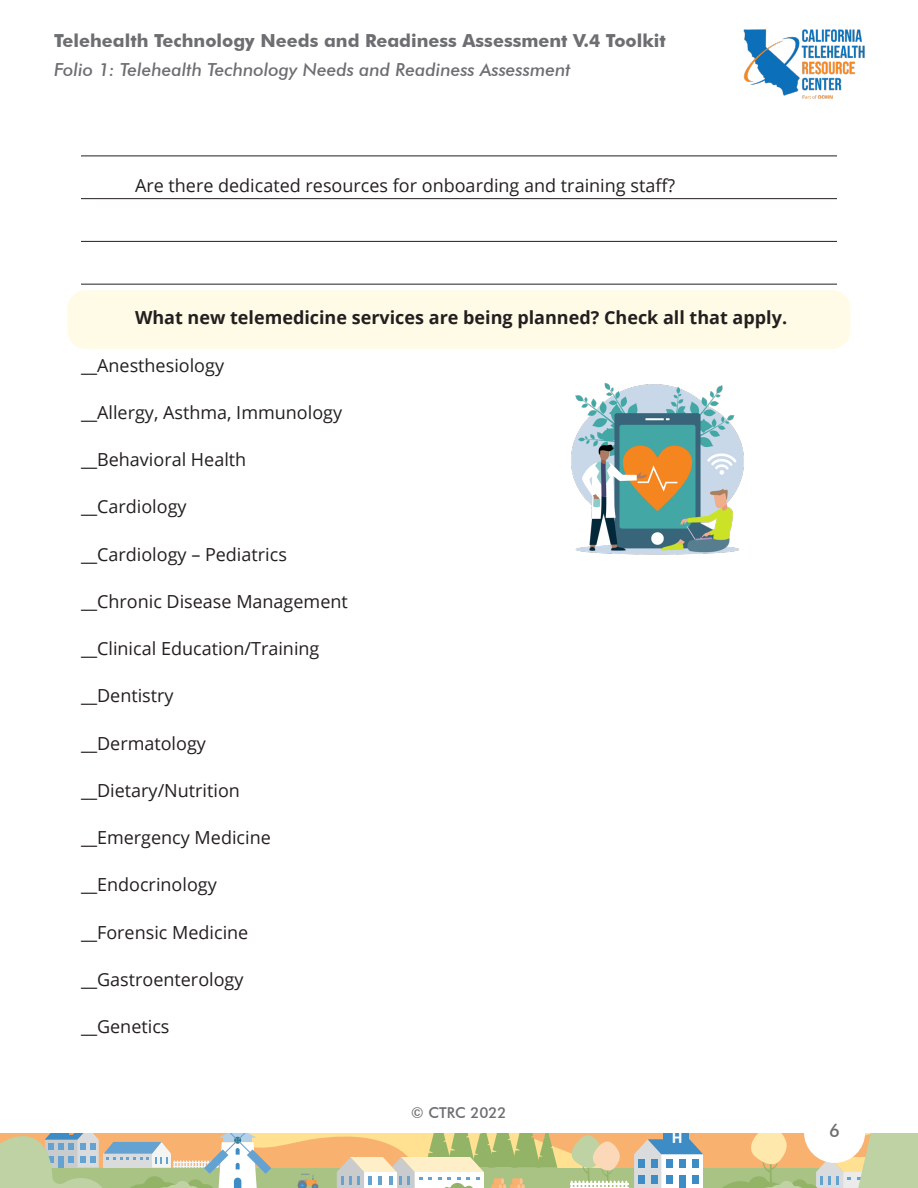
<style>
.page{position:relative;width:918px;height:1188px;background:#fff}
.page>*{position:absolute;margin:0;border:0;box-sizing:border-box;transform-origin:0 0}
.Fill_in_Activity_Lin{font:18px "Open Sans";color:#231f20}
.Fill_in_Activity{font:700 18px "Open Sans";color:#231f20}
.Header_Title{font:700 18px "Futura BT";color:#6d6e71}
.Footer_Title{font:italic 500 18px "Futura BT";color:#6d6e71}
.t1{font:500 18px "Futura BT";color:#6d6e71}
.t2{font:700 17.1px "Calibri";color:#fff}
.t3{font:500 15px "Futura BT";color:#6d6e71}
</style>
<div class="page">
<svg style="left:0;top:1133px;width:918px;height:55px"></svg>
<div style="left:664px;top:1133px;width:25px;height:19px;background:#3e8cc6"></div>
<img style="left:743px;top:29px;width:122px;height:70px">
<div style="left:804px;top:1102px;width:61px;height:61px;background:#fff;border-radius:50%"></div>
<hr style="left:81px;top:156px;width:756px;height:1px;background:#231f20">
<hr style="left:81px;top:198px;width:756px;height:1px;background:#231f20">
<hr style="left:81px;top:241px;width:756px;height:1px;background:#231f20">
<hr style="left:81px;top:284px;width:756px;height:1px;background:#231f20">
<div style="left:68px;top:290px;width:782px;height:59px;background:#fffbe6;border-radius:18px"></div>
<img style="left:571px;top:383px;width:173px;height:172px">
<p class="Header_Title" style="left:54px;top:29px;width:613px">Telehealth Technology Needs and Readiness Assessment V.4 Toolkit</p>
<p class="Footer_Title" style="left:54px;top:59px;width:518px">Folio 1: Telehealth Technology Needs and Readiness Assessment</p>
<p class="Fill_in_Activity_Lin" style="left:135px;top:173px;width:542px">Are there dedicated resources for onboarding and training staff?</p>
<p class="Fill_in_Activity" style="left:135px;top:305px;width:654px">What new telemedicine services are being planned? Check all that apply.</p>
<p class="Fill_in_Activity_Lin" style="left:81px;top:353px;width:145px">__Anesthesiology</p>
<p class="Fill_in_Activity_Lin" style="left:81px;top:400px;width:263px">__Allergy, Asthma, Immunology</p>
<p class="Fill_in_Activity_Lin" style="left:81px;top:447px;width:167px">__Behavioral Health</p>
<p class="Fill_in_Activity_Lin" style="left:81px;top:494px;width:107px">__Cardiology</p>
<p class="Fill_in_Activity_Lin" style="left:81px;top:542px;width:207px">__Cardiology – Pediatrics</p>
<p class="Fill_in_Activity_Lin" style="left:81px;top:589px;width:268px">__Chronic Disease Management</p>
<p class="Fill_in_Activity_Lin" style="left:81px;top:636px;width:240px">__Clinical Education/Training</p>
<p class="Fill_in_Activity_Lin" style="left:81px;top:683px;width:94px">__Dentistry</p>
<p class="Fill_in_Activity_Lin" style="left:81px;top:731px;width:127px">__Dermatology</p>
<p class="Fill_in_Activity_Lin" style="left:81px;top:778px;width:160px">__Dietary/Nutrition</p>
<p class="Fill_in_Activity_Lin" style="left:81px;top:825px;width:191px">__Emergency Medicine</p>
<p class="Fill_in_Activity_Lin" style="left:81px;top:872px;width:137px">__Endocrinology</p>
<p class="Fill_in_Activity_Lin" style="left:81px;top:920px;width:169px">__Forensic Medicine</p>
<p class="Fill_in_Activity_Lin" style="left:81px;top:967px;width:164px">__Gastroenterology</p>
<p class="Fill_in_Activity_Lin" style="left:81px;top:1014px;width:90px">__Genetics</p>
<p class="t3" style="left:411px;top:1104px;width:97px">© CTRC 2022</p>
<p class="t2" style="left:672px;top:1126px;width:12px">H</p>
<p class="t1" style="left:829px;top:1120px;width:12px">6</p>
</div>
